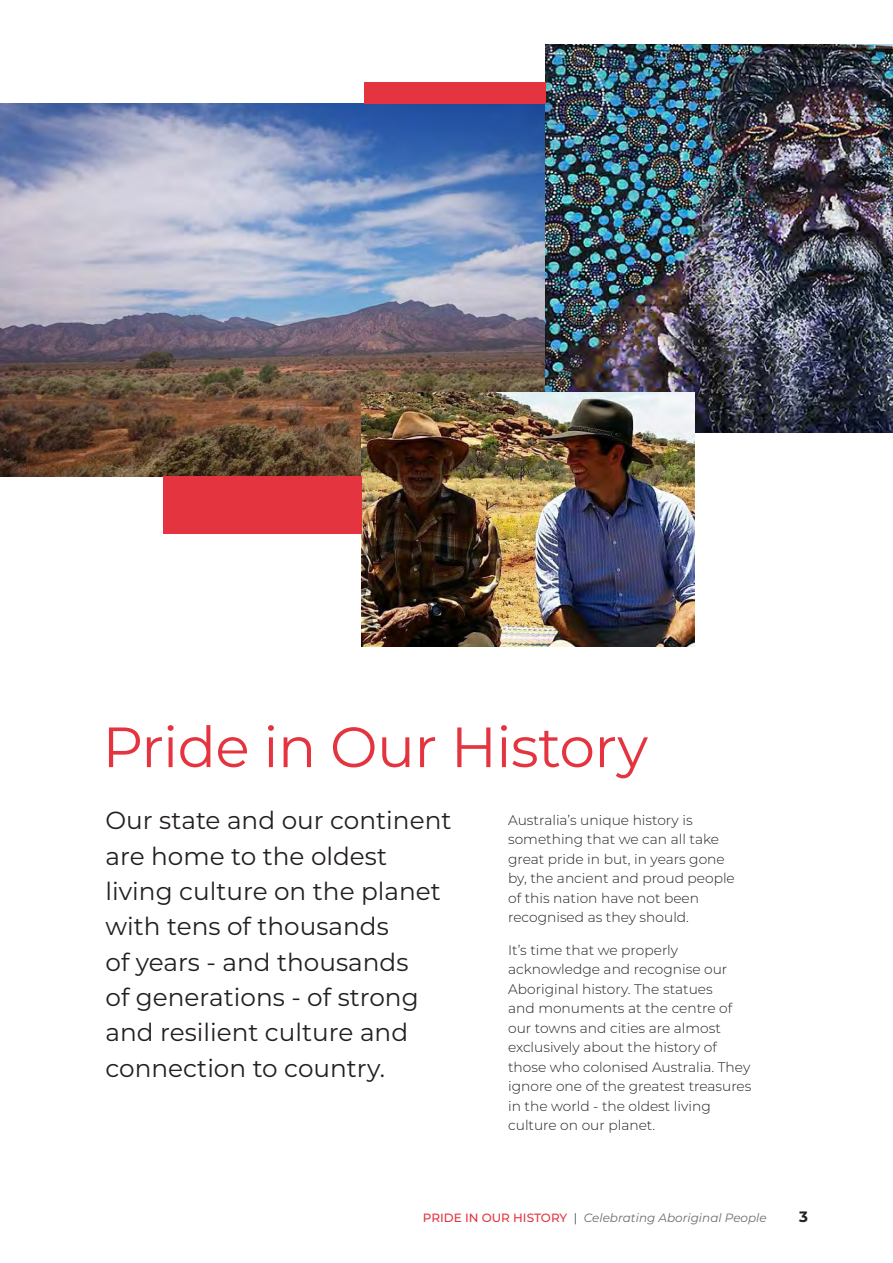
<style>
.page{position:relative;width:893px;height:1263px;background:#fff}
.page>*{position:absolute;margin:0;border:0;box-sizing:border-box;transform-origin:0 0}
.t1{font:56.55px "Montserrat";letter-spacing:-.01em;color:#e4343f}
.t2{font:24.75px/35.4px "Montserrat";color:#231f20}
.t3{font:700 15px "Montserrat";color:#231f20}
.t4{font:300 13.8px/19.5px "Montserrat";color:#231f20}
.t5{font:italic 12px "Montserrat";color:#6c6d70}
.s1{font-weight:500;font-style:normal;color:#e4343f}
.s2{font-weight:500;font-style:normal}
</style>
<div class="page">
<img style="left:0;top:104px;width:546px;height:372px">
<img style="left:546px;top:45px;width:347px;height:387px">
<img style="left:362px;top:393px;width:333px;height:253px">
<div style="left:163px;top:476px;width:199px;height:58px;background:#e4343f"></div>
<div style="left:364px;top:82px;width:182px;height:22px;background:#e4343f"></div>
<p class="t1" style="left:102px;top:708px;width:547px">Pride in Our History</p>
<p class="t4" style="left:508px;top:810px;width:228px">Australia’s unique history is something that we can all take great pride in but, in years gone by, the ancient and proud people of this nation have not been recognised as they should.</p>
<p class="t4" style="left:508px;top:939px;width:245px">It’s time that we properly acknowledge and recognise our<br>Aboriginal history. The statues<br>and monuments at the centre of our towns and cities are almost exclusively about the history of those who colonised Australia. They ignore one of the greatest treasures in the world - the oldest living culture on our planet.</p>
<p class="t2" style="left:105px;top:802px;width:347px">Our state and our continent are home to the oldest living culture on the planet with tens of thousands<br>of years - and thousands<br>of generations - of strong and resilient culture and connection to country.</p>
<p class="t5" style="left:423px;top:1210px;width:345px"><span class="s1">PRIDE IN OUR HISTORY</span> <span class="s2">|</span> Celebrating Aboriginal People</p>
<p class="t3" style="left:799px;top:1206px;width:10px">3</p>
</div>
